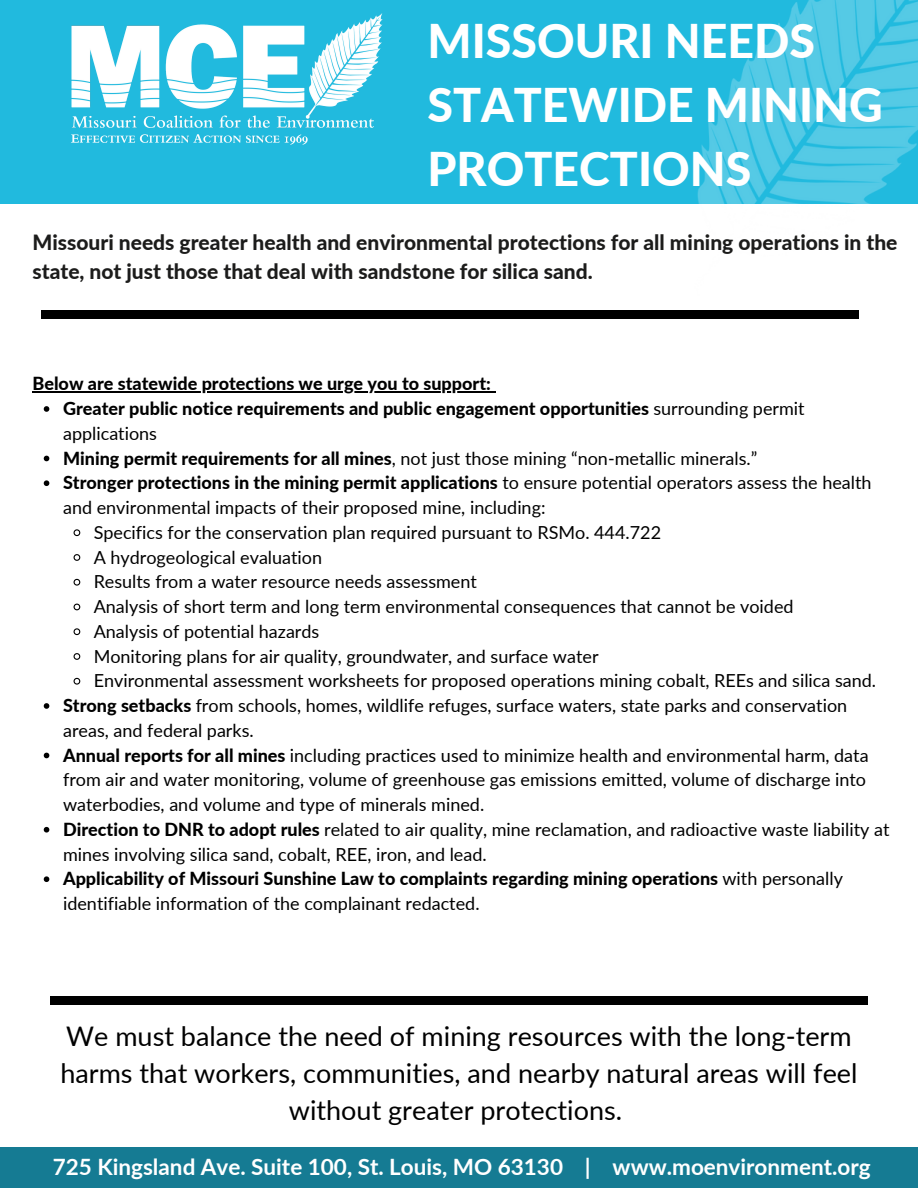
<style>
.page{position:relative;width:918px;height:1188px;background:#fff}
.page>*{position:absolute;margin:0;border:0;box-sizing:border-box;transform-origin:0 0}
.t1{font:800 46.5px/64.2px "Lato";color:#fff}
.t2{font:27px/37.2px "Lato";color:#000;text-align:center}
.t3{font:700 22.5px "Lato";color:#fff}
.t4{font:800 21px/29.2px "Lato";color:#1c1c1b}
.t5{font:18px "Lato";color:#000}
.t6{font:800 18px "Lato";color:#000}
.s1{font-weight:400}
.s2{font-weight:800}
</style>
<div class="page">
<div style="left:0;top:0;width:918px;height:203px;background:#21bade"></div>
<img style="left:695px;top:0;width:223px;height:204px">
<img style="left:71px;top:13px;width:312px;height:132px">
<div style="left:0;top:1147px;width:918px;height:41px;background:#157b93"></div>
<div style="left:41px;top:310px;width:818px;height:9px;background:#000"></div>
<div style="left:51px;top:996px;width:817px;height:8px;background:#000"></div>
<svg style="left:44px;top:406px;width:5px;height:6px"></svg>
<svg style="left:44px;top:456px;width:5px;height:5px"></svg>
<svg style="left:44px;top:480px;width:5px;height:6px"></svg>
<svg style="left:73px;top:529px;width:8px;height:8px"></svg>
<svg style="left:73px;top:554px;width:8px;height:7px"></svg>
<svg style="left:73px;top:578px;width:8px;height:8px"></svg>
<svg style="left:73px;top:603px;width:8px;height:8px"></svg>
<svg style="left:73px;top:628px;width:8px;height:8px"></svg>
<svg style="left:73px;top:653px;width:8px;height:7px"></svg>
<svg style="left:73px;top:677px;width:8px;height:8px"></svg>
<svg style="left:44px;top:703px;width:5px;height:6px"></svg>
<svg style="left:44px;top:753px;width:5px;height:5px"></svg>
<svg style="left:44px;top:827px;width:5px;height:6px"></svg>
<svg style="left:44px;top:876px;width:5px;height:6px"></svg>
<hr style="left:32px;top:392px;width:459px;height:1px;background:#000">
<h1 class="t1" style="left:427px;top:8px;width:457px">MISSOURI NEEDS<br>STATEWIDE MINING<br>PROTECTIONS</h1>
<p class="t4" style="left:32px;top:227px;width:867px">Missouri needs greater health and environmental protections for all mining operations in the state, not just those that deal with sandstone for silica sand.</p>
<p class="t6" style="left:32px;top:373px;width:460px">Below are statewide protections we urge you to support:</p>
<p class="t6" style="left:63px;top:397px;width:743px">Greater public notice requirements and public engagement opportunities <span class="s1">surrounding permit</span></p>
<p class="t5" style="left:63px;top:422px;width:96px">applications</p>
<p class="t5" style="left:63px;top:447px;width:696px"><span class="s2">Mining permit requirements for all mines</span>, not just those mining “non-metallic minerals.”</p>
<p class="t6" style="left:63px;top:472px;width:810px">Stronger protections in the mining permit applications <span class="s1">to ensure potential operators assess the health</span></p>
<p class="t5" style="left:63px;top:496px;width:484px">and environmental impacts of their proposed mine, including:</p>
<p class="t5" style="left:94px;top:521px;width:569px">Specifics for the conservation plan required pursuant to RSMo. 444.722</p>
<p class="t5" style="left:94px;top:546px;width:230px">A hydrogeological evaluation</p>
<p class="t5" style="left:94px;top:571px;width:385px">Results from a water resource needs assessment</p>
<p class="t5" style="left:94px;top:595px;width:701px">Analysis of short term and long term environmental consequences that cannot be voided</p>
<p class="t5" style="left:94px;top:620px;width:227px">Analysis of potential hazards</p>
<p class="t5" style="left:94px;top:645px;width:506px">Monitoring plans for air quality, groundwater, and surface water</p>
<p class="t5" style="left:94px;top:670px;width:784px">Environmental assessment worksheets for proposed operations mining cobalt, REEs and silica sand.</p>
<p class="t5" style="left:63px;top:694px;width:786px"><span class="s2">Strong setbacks</span> from schools, homes, wildlife refuges, surface waters, state parks and conservation</p>
<p class="t5" style="left:63px;top:719px;width:192px">areas, and federal parks.</p>
<p class="t5" style="left:63px;top:744px;width:807px"><span class="s2">Annual reports for all mines</span> including practices used to minimize health and environmental harm, data</p>
<p class="t5" style="left:63px;top:769px;width:805px">from air and water monitoring, volume of greenhouse gas emissions emitted, volume of discharge into</p>
<p class="t5" style="left:63px;top:793px;width:423px">waterbodies, and volume and type of minerals mined.</p>
<p class="t5" style="left:63px;top:818px;width:828px"><span class="s2">Direction to DNR to adopt rules</span> related to air quality, mine reclamation, and radioactive waste liability at</p>
<p class="t5" style="left:63px;top:843px;width:425px">mines involving silica sand, cobalt, REE, iron, and lead.</p>
<p class="t6" style="left:63px;top:868px;width:781px">Applicability of Missouri Sunshine Law to complaints regarding mining operations <span class="s1">with personally</span></p>
<p class="t5" style="left:63px;top:892px;width:418px">identifiable information of the complainant redacted.</p>
<h2 class="t2" style="left:60px;top:1017px;width:799px">We must balance the need of mining resources with the long-term harms that workers, communities, and nearby natural areas will feel without greater protections.</h2>
<p class="t3" style="left:53px;top:1153px;width:819px">725 Kingsland Ave. Suite 100, St. Louis, MO 63130 | www.moenvironment.org</p>
</div>
